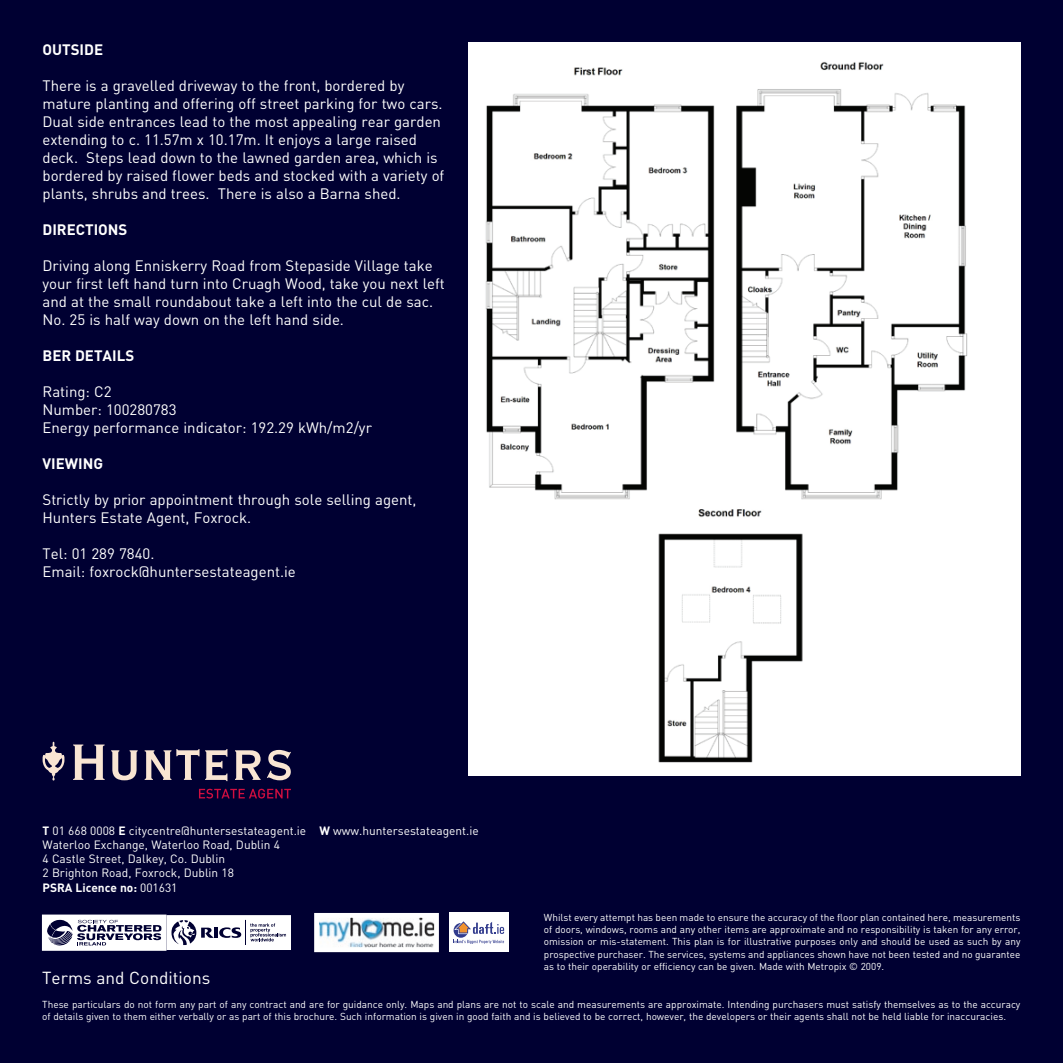
<style>
.page{position:relative;width:1063px;height:1063px;background:#000032}
.page>*{position:absolute;margin:0;border:0;box-sizing:border-box;transform-origin:0 0}
.t1{font:17.25px "DIN";color:#fff}
.t2{font:15px/18px "DIN";color:#fff}
.t3{font:700 15px "DIN";color:#fff}
.t4{font:11.88px/14.1px "DIN";color:#fff}
.t5{font:10px/12.4px "DIN";color:#fff}
.s1{font-weight:700}
</style>
<div class="page">
<svg style="left:41px;top:914px;width:250px;height:37px;background:#c2c2cd"></svg>
<svg style="left:314px;top:913px;width:125px;height:40px;background:#d0d8de"></svg>
<div style="left:449px;top:912px;width:60px;height:40px;background:#fff"></div>
<svg style="left:454px;top:923px;width:14px;height:15px"></svg>
<svg style="left:454px;top:921px;width:50px;height:13px"></svg>
<svg style="left:454px;top:940px;width:50px;height:4px"></svg>
<svg style="left:42px;top:742px;width:23px;height:39px"></svg>
<svg style="left:73px;top:745px;width:32px;height:35px"></svg>
<svg style="left:111px;top:750px;width:27px;height:30px"></svg>
<svg style="left:145px;top:749px;width:82px;height:32px"></svg>
<svg style="left:235px;top:750px;width:26px;height:30px"></svg>
<svg style="left:267px;top:750px;width:24px;height:30px"></svg>
<svg style="left:199px;top:789px;width:92px;height:10px"></svg>
<div style="left:468px;top:43px;width:552px;height:733px;background:#fff"></div>
<img style="left:485px;top:62px;width:483px;height:438px">
<img style="left:658px;top:509px;width:145px;height:254px">
<h2 class="t3" style="left:43px;top:40px;width:10px">OUTSIDE</h2>
<p class="t2" style="left:43px;top:76px;width:403px">There is a gravelled driveway to the front, bordered by mature planting and offering off street parking for two cars.<br>Dual side entrances lead to the most appealing rear garden extending to c. 11.57m x 10.17m. It enjoys a large raised deck. Steps lead down to the lawned garden area, which is bordered by raised flower beds and stocked with a variety of plants, shrubs and trees. There is also a Barna shed.</p>
<h2 class="t3" style="left:43px;top:220px;width:10px">DIRECTIONS</h2>
<h2 class="t2" style="left:43px;top:256px;width:404px">Driving along Enniskerry Road from Stepaside Village take your first left hand turn into Cruagh Wood, take you next left and at the small roundabout take a left into the cul de sac.<br>No. 25 is half way down on the left hand side.</h2>
<h2 class="t3" style="left:43px;top:346px;width:93px">BER DETAILS</h2>
<h2 class="t2" style="left:43px;top:382px;width:331px">Rating: C2<br>Number: 100280783<br>Energy performance indicator: 192.29 kWh/m2/yr</h2>
<h2 class="t3" style="left:43px;top:454px;width:62px">VIEWING</h2>
<h2 class="t2" style="left:43px;top:490px;width:376px">Strictly by prior appointment through sole selling agent,<br>Hunters Estate Agent, Foxrock.</h2>
<h2 class="t2" style="left:43px;top:544px;width:255px">Tel: 01 289 7840.<br>Email: foxrock@huntersestateagent.ie</h2>
<p class="t4" style="left:43px;top:824px;width:438px"><span class="s1">T</span> 01 668 0008 <span class="s1">E</span> citycentre@huntersestateagent.ie <span class="s1">W</span> www.huntersestateagent.ie Waterloo Exchange, Waterloo Road, Dublin 4<br>4 Castle Street, Dalkey, Co. Dublin<br>2 Brighton Road, Foxrock, Dublin 18<br><span class="s1">PSRA LICENCE NO:</span> 001631</p>
<p class="t5" style="left:544px;top:911px;width:478px;text-align:justify">Whilst every attempt has been made to ensure the accuracy of the floor plan contained here, measurements of doors, windows, rooms and any other items are approximate and no responsibility is taken for any error, omission or mis-statement. This plan is for illustrative purposes only and should be used as such by any prospective purchaser. The services, systems and appliances shown have not been tested and no guarantee as to their operability or efficiency can be given. Made with Metropix © 2009.</p>
<h1 class="t1" style="left:42px;top:967px;width:170px">Terms and Conditions</h1>
<p class="t5" style="left:42px;top:999px;width:980px">These particulars do not form any part of any contract and are for guidance only. Maps and plans are not to scale and measurements are approximate. Intending purchasers must satisfy themselves as to the accuracy of details given to them either verbally or as part of this brochure. Such information is given in good faith and is believed to be correct, however, the developers or their agents shall not be held liable for inaccuracies.</p>
</div>
